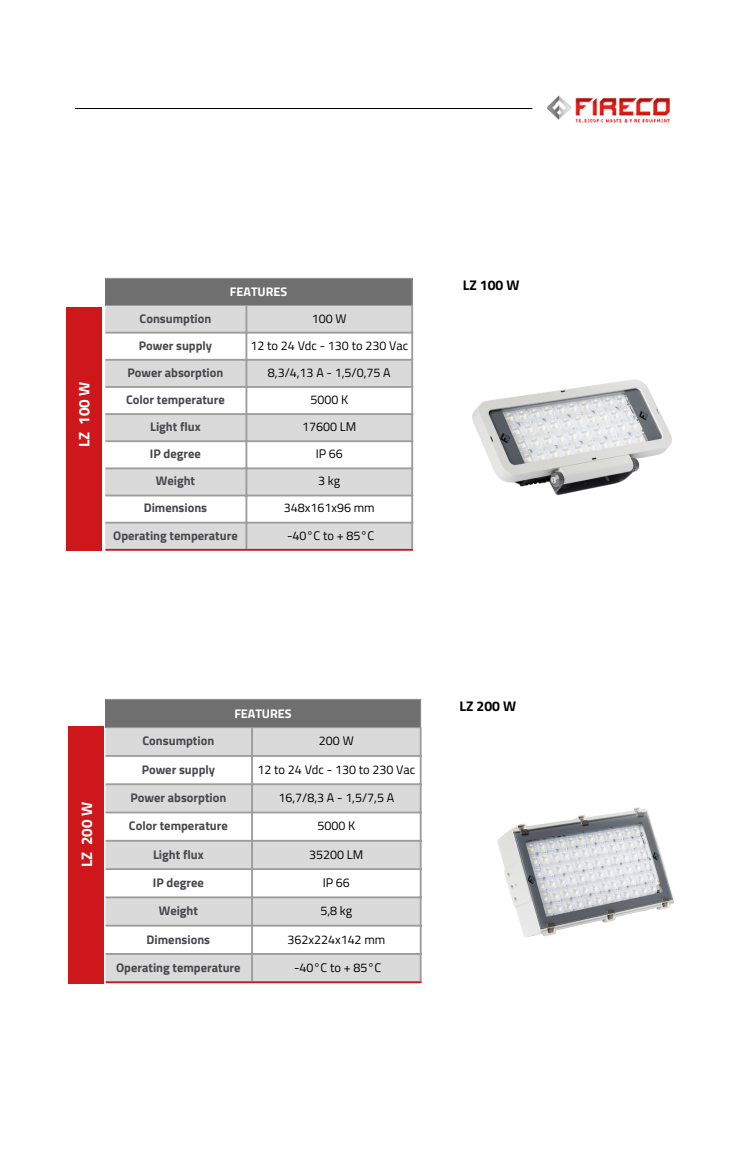
<style>
.page{position:relative;width:744px;height:1170px;background:#fff}
.page>*{position:absolute;margin:0;border:0;box-sizing:border-box;transform-origin:0 0}
.t1{font:700 15.25px "Titillium Web";color:#fff}
.t2{font:700 14px "Titillium Web";color:#000}
.t3{font:700 12.5px "Titillium Web";color:#48474b}
.t4{font:12.5px "Titillium Web";color:#000}
.t5{font:700 12.5px "Titillium Web";color:#fff}
</style>
<div class="page">
<img style="left:547px;top:95px;width:123px;height:28px">
<div style="left:105px;top:278px;width:307px;height:27px;background:#706f6f"></div>
<div style="left:105px;top:306px;width:306px;height:242px;background:#dadada"></div>
<svg style="left:105px;top:333px;width:306px;height:188px"></svg>
<svg style="left:411px;top:279px;width:1px;height:26px"></svg>
<hr style="left:105px;top:278px;width:307px;height:1px;background:#9d9d9c">
<hr style="left:105px;top:305px;width:306px;height:1px;background:#9d9d9c">
<hr style="left:245px;top:305px;width:2px;height:243px;background:#9d9d9c">
<hr style="left:411px;top:305px;width:2px;height:243px;background:#9d9d9c">
<hr style="left:105px;top:331px;width:308px;height:2px;background:#9d9d9c">
<hr style="left:105px;top:359px;width:308px;height:1px;background:#9d9d9c">
<hr style="left:105px;top:386px;width:308px;height:2px;background:#9d9d9c">
<hr style="left:105px;top:413px;width:308px;height:2px;background:#9d9d9c">
<hr style="left:105px;top:440px;width:308px;height:2px;background:#9d9d9c">
<hr style="left:105px;top:467px;width:308px;height:2px;background:#9d9d9c">
<hr style="left:105px;top:494px;width:308px;height:2px;background:#9d9d9c">
<hr style="left:105px;top:521px;width:308px;height:2px;background:#9d9d9c">
<hr style="left:105px;top:548px;width:308px;height:2px;background:#cd171a">
<div style="left:67px;top:307px;width:35px;height:243px;background:#cd171a"></div>
<img style="left:472px;top:379px;width:200px;height:117px">
<div style="left:105px;top:699px;width:316px;height:28px;background:#706f6f"></div>
<div style="left:105px;top:727px;width:314px;height:255px;background:#dadada"></div>
<svg style="left:105px;top:755px;width:314px;height:198px"></svg>
<svg style="left:420px;top:699px;width:1px;height:28px"></svg>
<hr style="left:106px;top:698px;width:315px;height:1px;background:#9d9d9c">
<hr style="left:106px;top:727px;width:313px;height:1px;background:#9d9d9c">
<hr style="left:251px;top:727px;width:2px;height:254px;background:#9d9d9c">
<hr style="left:419px;top:727px;width:2px;height:254px;background:#9d9d9c">
<hr style="left:106px;top:754px;width:315px;height:2px;background:#9d9d9c">
<hr style="left:106px;top:783px;width:315px;height:2px;background:#9d9d9c">
<hr style="left:106px;top:811px;width:315px;height:2px;background:#9d9d9c">
<hr style="left:106px;top:839px;width:315px;height:2px;background:#9d9d9c">
<hr style="left:106px;top:867px;width:315px;height:2px;background:#9d9d9c">
<hr style="left:106px;top:896px;width:315px;height:2px;background:#9d9d9c">
<hr style="left:106px;top:924px;width:315px;height:2px;background:#9d9d9c">
<hr style="left:106px;top:952px;width:315px;height:2px;background:#9d9d9c">
<hr style="left:106px;top:981px;width:315px;height:1px;background:#cd171a">
<div style="left:69px;top:726px;width:35px;height:257px;background:#cd171a"></div>
<img style="left:497px;top:807px;width:177px;height:130px">
<p class="t1" style="left:72px;top:446px;width:67px;rotate:-90deg">LZ 100 W</p>
<p class="t5" style="left:230px;top:281px;width:59px">FEATURES</p>
<p class="t3" style="left:139px;top:308px;width:73px">Consumption</p>
<p class="t4" style="left:312px;top:308px;width:36px">100 W</p>
<p class="t3" style="left:139px;top:335px;width:75px">Power supply</p>
<p class="t4" style="left:250px;top:335px;width:159px">12 to 24 Vdc - 130 to 230 Vac</p>
<p class="t3" style="left:127px;top:362px;width:97px">Power absorption</p>
<p class="t4" style="left:268px;top:362px;width:124px">8,3/4,13 A - 1,5/0,75 A</p>
<p class="t3" style="left:126px;top:389px;width:100px">Color temperature</p>
<p class="t4" style="left:310px;top:389px;width:39px">5000 K</p>
<p class="t3" style="left:150px;top:416px;width:52px">Light flux</p>
<p class="t4" style="left:302px;top:416px;width:56px">17600 LM</p>
<p class="t3" style="left:150px;top:444px;width:52px">IP degree</p>
<p class="t4" style="left:315px;top:444px;width:29px">IP 66</p>
<p class="t3" style="left:156px;top:471px;width:41px">Weight</p>
<p class="t4" style="left:318px;top:471px;width:24px">3kg</p>
<p class="t3" style="left:144px;top:498px;width:65px">Dimensions</p>
<p class="t4" style="left:284px;top:498px;width:92px">348x161x96 mm</p>
<p class="t3" style="left:113px;top:525px;width:126px">Operating temperature</p>
<p class="t4" style="left:287px;top:525px;width:89px">-40°C to + 85°C</p>
<p class="t2" style="left:462px;top:274px;width:58px">LZ 100 W</p>
<p class="t1" style="left:75px;top:866px;width:67px;rotate:-90deg">LZ 200 W</p>
<p class="t5" style="left:234px;top:703px;width:59px">FEATURES</p>
<p class="t3" style="left:142px;top:730px;width:73px">Consumption</p>
<p class="t4" style="left:319px;top:730px;width:36px">200 W</p>
<p class="t3" style="left:142px;top:759px;width:75px">Power supply</p>
<p class="t4" style="left:257px;top:759px;width:159px">12 to 24 Vdc - 130 to 230 Vac</p>
<p class="t3" style="left:130px;top:787px;width:97px">Power absorption</p>
<p class="t4" style="left:278px;top:787px;width:117px">16,7/8,3 A - 1,5/7,5 A</p>
<p class="t3" style="left:129px;top:816px;width:100px">Color temperature</p>
<p class="t4" style="left:317px;top:816px;width:39px">5000 K</p>
<p class="t3" style="left:153px;top:844px;width:52px">Light flux</p>
<p class="t4" style="left:309px;top:844px;width:56px">35200 LM</p>
<p class="t3" style="left:153px;top:872px;width:52px">IP degree</p>
<p class="t4" style="left:323px;top:872px;width:29px">IP 66</p>
<p class="t3" style="left:159px;top:900px;width:41px">Weight</p>
<p class="t4" style="left:320px;top:900px;width:33px">5,8 kg</p>
<p class="t3" style="left:147px;top:929px;width:65px">Dimensions</p>
<p class="t4" style="left:287px;top:929px;width:99px">362x224x142 mm</p>
<p class="t3" style="left:116px;top:957px;width:126px">Operating temperature</p>
<p class="t4" style="left:294px;top:957px;width:89px">-40°C to + 85°C</p>
<p class="t2" style="left:459px;top:695px;width:58px">LZ 200 W</p>
</div>
